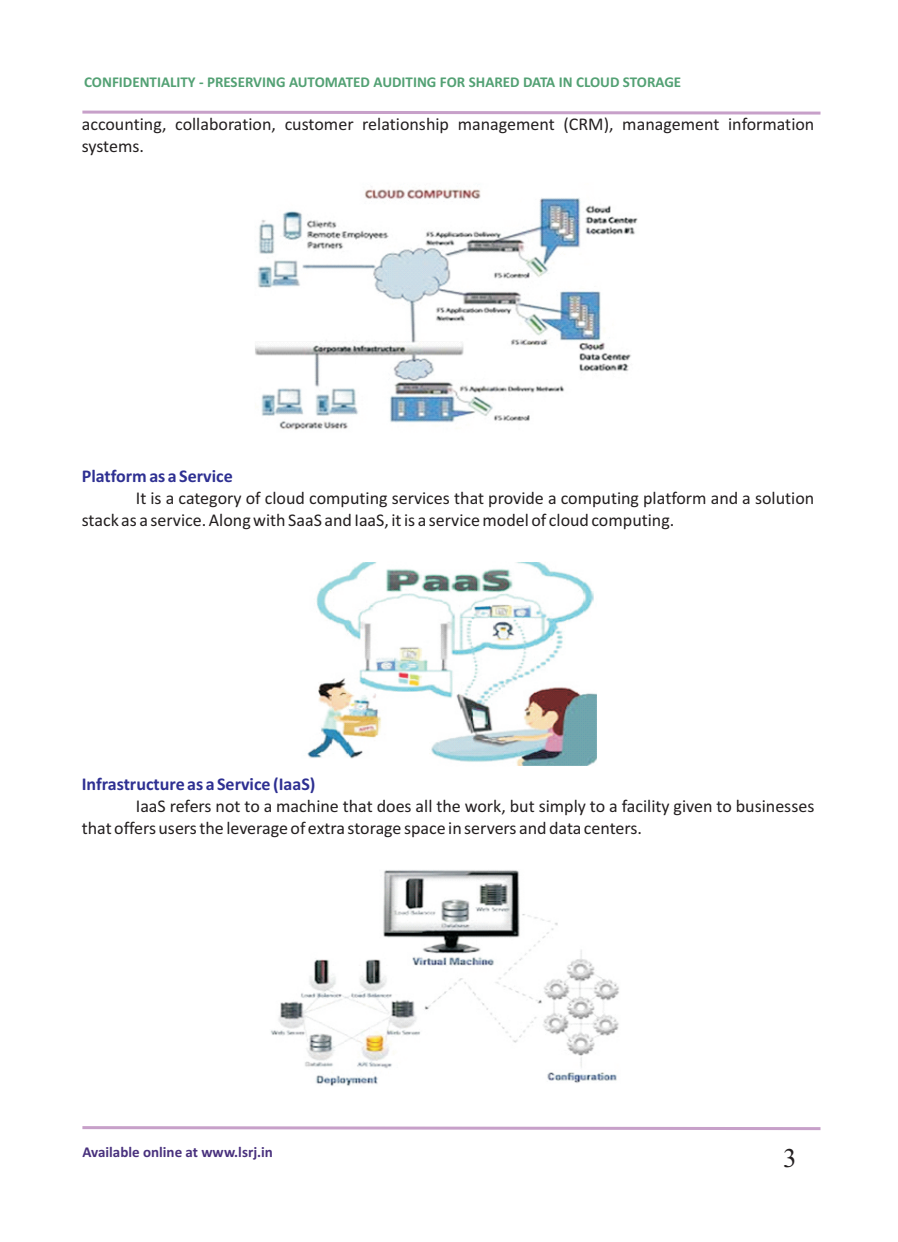
<style>
.page{position:relative;width:898px;height:1242px;background:#fff}
.page>*{position:absolute;margin:0;border:0;box-sizing:border-box;transform-origin:0 0}
.t1{font:27px "Times New Roman";color:#231f20}
.t2{font:18px/21.9px "Calibri";color:#231f20}
.t3{font:700 18px "Calibri";color:#2e3092}
.t4{font:700 15px "Calibri";color:#53a174}
.t5{font:700 15px "Calibri";color:#49317d}
</style>
<div class="page">
<svg style="left:82px;top:110px;width:739px;height:5px"></svg>
<svg style="left:82px;top:1126px;width:739px;height:5px"></svg>
<img style="left:255px;top:186px;width:383px;height:244px">
<img style="left:307px;top:562px;width:290px;height:204px">
<img style="left:270px;top:870px;width:349px;height:216px">
<p class="t4" style="left:84px;top:76px;width:598px">CONFIDENTIALITY - PRESERVING AUTOMATED AUDITING FOR SHARED DATA IN CLOUD STORAGE</p>
<p class="t2" style="left:82px;top:115px;width:733px">accounting, collaboration, customer relationship management (CRM), management information systems.</p>
<p class="t3" style="left:82px;top:468px;width:152px">Platform as a Service</p>
<p class="t2" style="left:82px;top:488px;width:733px;text-indent:54px">It is a category of cloud computing services that provide a computing platform and a solution stack as a service. Along with SaaS and IaaS, it is a service model of cloud computing.</p>
<p class="t3" style="left:82px;top:776px;width:235px">Infrastructure as a Service (IaaS)</p>
<p class="t2" style="left:82px;top:796px;width:733px;text-indent:54px">IaaS refers not to a machine that does all the work, but simply to a facility given to businesses that offers users the leverage of extra storage space in servers and data centers.</p>
<p class="t5" style="left:82px;top:1145px;width:192px">Available online at www.lsrj.in</p>
<h1 class="t1" style="left:783px;top:1147px;width:15px">3</h1>
</div>
